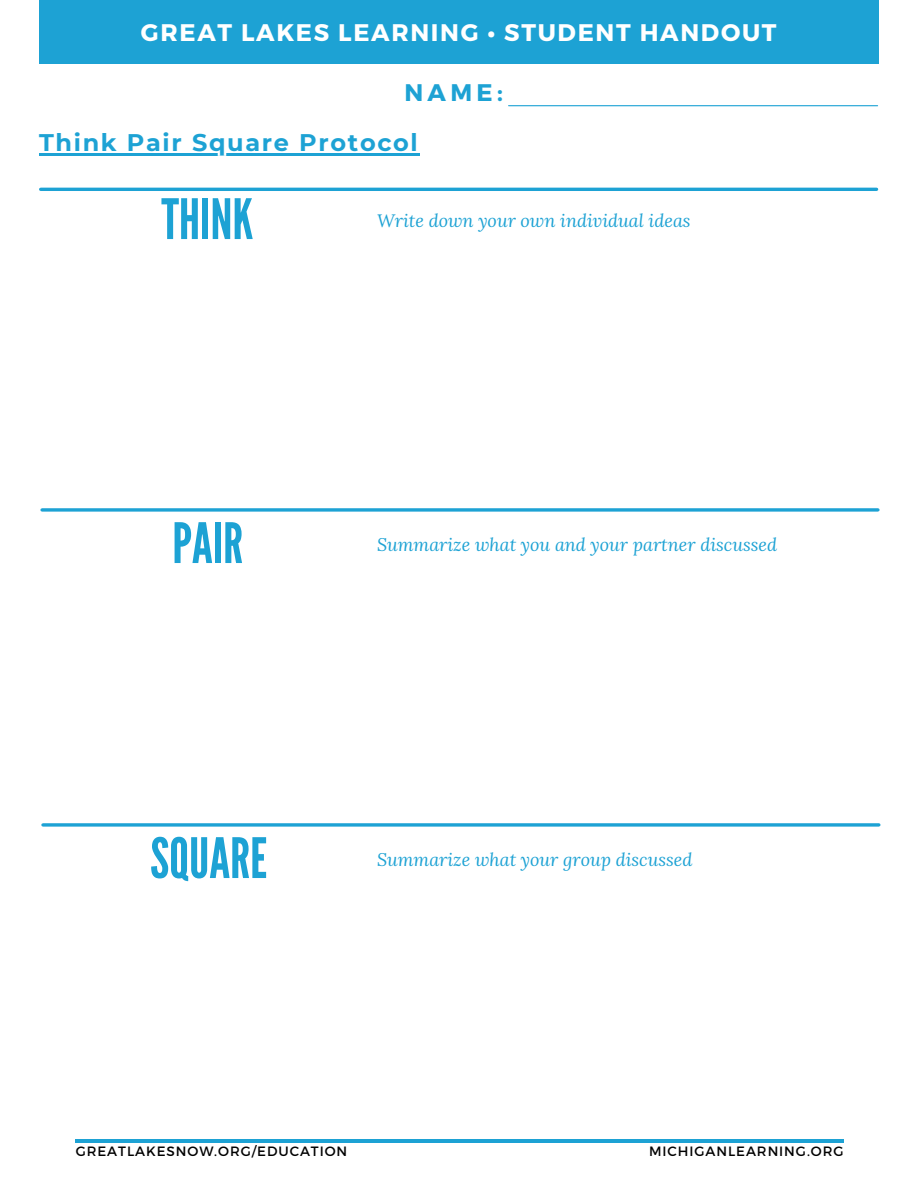
<style>
.page{position:relative;width:918px;height:1188px;background:#fff}
.page>*{position:absolute;margin:0;border:0;box-sizing:border-box;transform-origin:0 0}
.t1{font:55.65px "League Gothic";color:#1da2d4}
.t2{font:700 24px "Montserrat";letter-spacing:.07em;color:#fff}
.t3{font:700 24px "Montserrat";letter-spacing:.07em;color:#1da2d4}
.t4{font:italic 18px "Lora";color:#1da2d4}
.t5{font:13.5px "Montserrat";letter-spacing:.07em;color:#000}
</style>
<div class="page">
<div style="left:39px;top:0;width:839px;height:63px;background:#1da2d4"></div>
<hr style="left:39px;top:153px;width:381px;height:2px;background:#1da2d4">
<hr style="left:76px;top:1139px;width:768px;height:4px;background:#1da2d4">
<hr style="left:509px;top:105px;width:369px;height:1px;background:#1da2d4">
<svg style="left:42px;top:508px;width:836px;height:4px;background:#3fb0da"></svg>
<svg style="left:43px;top:823px;width:836px;height:4px;background:#3fb0da"></svg>
<hr style="left:41px;top:188px;width:836px;height:3px;background:#1da2d4">
<h2 class="t2" style="left:141px;top:17px;width:637px">GREAT LAKES LEARNING • STUDENT HANDOUT</h2>
<h2 class="t3" style="left:404px;top:77px;width:100px">NAME:</h2>
<h2 class="t3" style="left:39px;top:127px;width:380px">Think Pair Square Protocol</h2>
<h1 class="t1" style="left:161px;top:187px;width:93px">THINK</h1>
<p class="t4" style="left:377px;top:209px;width:315px">Write down your own individual ideas</p>
<h1 class="t1" style="left:172px;top:511px;width:72px">PAIR</h1>
<h1 class="t1" style="left:150px;top:826px;width:119px">SQUARE</h1>
<p class="t4" style="left:377px;top:533px;width:402px">Summarize what you and your partner discussed</p>
<p class="t4" style="left:377px;top:848px;width:317px">Summarize what your group discussed</p>
<p class="t5" style="left:76px;top:1142px;width:273px">GREATLAKESNOW.ORG/EDUCATION</p>
<p class="t5" style="left:649px;top:1142px;width:196px">MICHIGANLEARNING.ORG</p>
</div>
